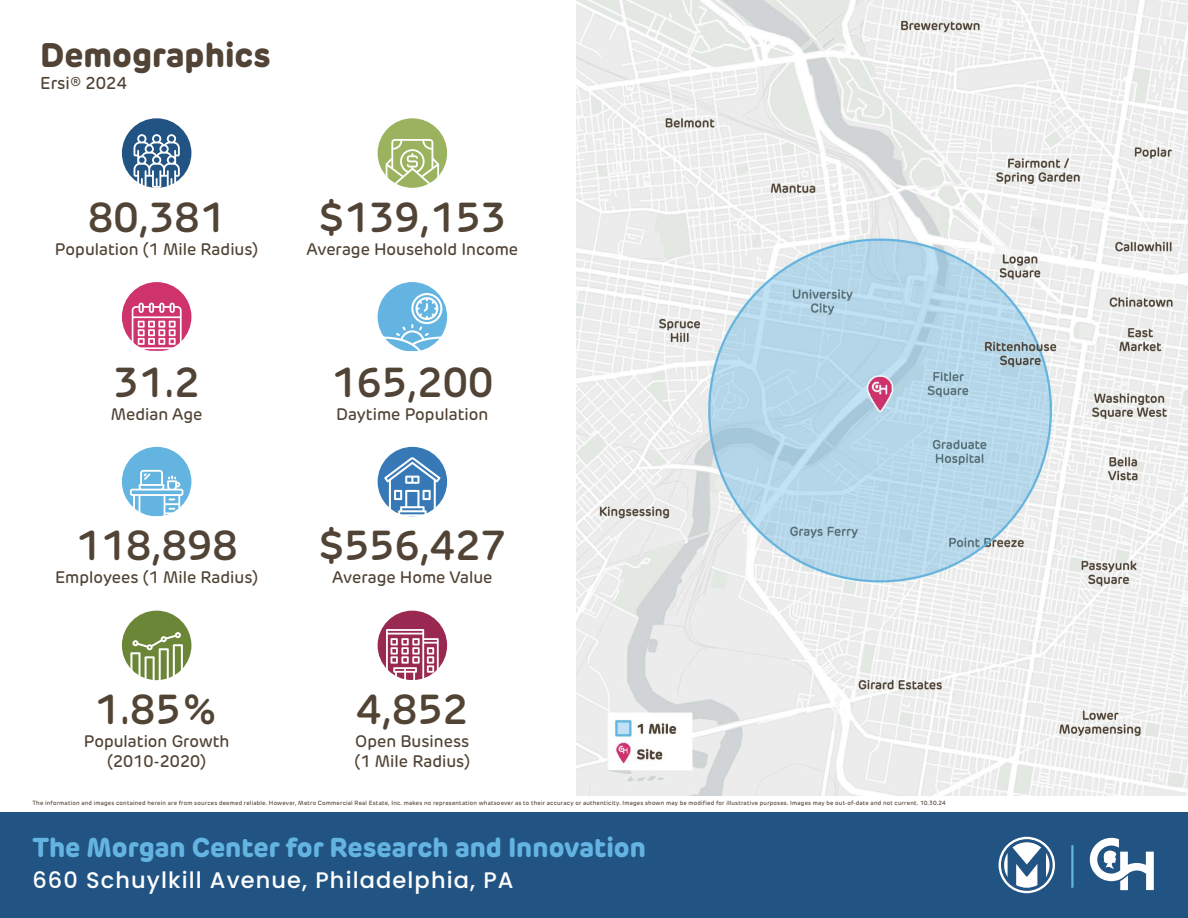
<style>
.page{position:relative;width:1188px;height:918px;background:#fff}
.page>*{position:absolute;margin:0;border:0;box-sizing:border-box;transform-origin:0 0}
.t1{font:600 41.4px "New Rubrik";color:#514436}
.t2{font:600 41.4px "New Rubrik";color:#514435}
.t3{font:800 33.75px "New Rubrik";color:#514436}
.t4{font:800 27px "New Rubrik";color:#64b4e1}
.t5{font:500 22.5px "Poppins";letter-spacing:.05em;color:#fff}
.t6{font:500 16.95px "New Rubrik";color:#514436}
.t7{font:500 16.5px "New Rubrik";color:#514436}
.t8{font:500 16.5px/19.8px "New Rubrik";color:#514435;text-align:center}
.t9{font:500 6px "New Rubrik";letter-spacing:.03em;color:#514436}
</style>
<div class="page">
<div style="left:0;top:812px;width:1188px;height:106px;background:#225483"></div>
<hr style="left:1071px;top:845px;width:3px;height:43px;background:#64b4e1">
<svg style="left:1090px;top:838px;width:64px;height:52px"></svg>
<svg style="left:999px;top:837px;width:56px;height:56px"></svg>
<img style="left:576px;top:0;width:612px;height:795px">
<div style="left:122px;top:118px;width:69px;height:70px;background:#225483;border-radius:50%"></div>
<svg style="left:134px;top:134px;width:46px;height:54px"></svg>
<div style="left:378px;top:118px;width:69px;height:70px;background:#9bb25e;border-radius:50%"></div>
<svg style="left:386px;top:139px;width:53px;height:49px"></svg>
<div style="left:378px;top:447px;width:69px;height:69px;background:#3779b6;border-radius:50%"></div>
<svg style="left:384px;top:457px;width:56px;height:59px"></svg>
<div style="left:122px;top:447px;width:69px;height:69px;background:#64b4e1;border-radius:50%"></div>
<svg style="left:130px;top:470px;width:53px;height:47px"></svg>
<div style="left:378px;top:282px;width:69px;height:70px;background:#64b4e1;border-radius:50%"></div>
<svg style="left:382px;top:293px;width:60px;height:59px"></svg>
<div style="left:122px;top:282px;width:69px;height:70px;background:#cf336b;border-radius:50%"></div>
<svg style="left:132px;top:303px;width:50px;height:49px"></svg>
<div style="left:122px;top:611px;width:69px;height:69px;background:#6b8637;border-radius:50%"></div>
<svg style="left:127px;top:632px;width:59px;height:49px"></svg>
<div style="left:378px;top:611px;width:69px;height:69px;background:#992951;border-radius:50%"></div>
<svg style="left:386px;top:629px;width:53px;height:51px"></svg>
<h2 class="t3" style="left:40px;top:33px;width:232px">Demographics</h2>
<h3 class="t6" style="left:40px;top:72px;width:88px">Ersi® 2024</h3>
<h1 class="t1" style="left:88px;top:192px;width:138px">80,381</h1>
<h3 class="t7" style="left:55px;top:239px;width:205px">Population (1 Mile Radius)</h3>
<h1 class="t1" style="left:114px;top:357px;width:88px">31.2</h1>
<h3 class="t7" style="left:111px;top:404px;width:93px">Median Age</h3>
<h1 class="t1" style="left:76px;top:520px;width:163px">118,898</h1>
<h3 class="t7" style="left:55px;top:567px;width:205px">Employees (1 Mile Radius)</h3>
<h1 class="t2" style="left:95px;top:684px;width:126px">1.85%</h1>
<h3 class="t8" style="left:84px;top:731px;width:147px">Population Growth (2010-2020)</h3>
<h1 class="t1" style="left:319px;top:192px;width:189px">$139,153</h1>
<h3 class="t7" style="left:306px;top:239px;width:213px">Average Household Income</h3>
<h1 class="t1" style="left:331px;top:357px;width:163px">165,200</h1>
<h3 class="t7" style="left:336px;top:404px;width:154px">Daytime Population</h3>
<h1 class="t1" style="left:319px;top:520px;width:189px">$556,427</h1>
<h3 class="t7" style="left:332px;top:567px;width:162px">Average Home Value</h3>
<h1 class="t2" style="left:357px;top:684px;width:113px">4,852</h1>
<h3 class="t8" style="left:355px;top:731px;width:117px;text-align:left">Open Business (1 Mile Radius)</h3>
<p class="t9" style="left:32px;top:800px;width:915px">The information and images contained herein are from sources deemed reliable. However, Metro Commercial Real Estate, Inc. makes no representation whatsoever as to their accuracy or authenticity. Images shown may be modified for illustrative purposes. Images may be out-of-date and not current. 10.30.24</p>
<h3 class="t4" style="left:32px;top:830px;width:615px">The Morgan Center for Research and Innovation</h3>
<h3 class="t5" style="left:32px;top:867px;width:483px">660 Schuylkill Avenue, Philadelphia, PA</h3>
</div>
